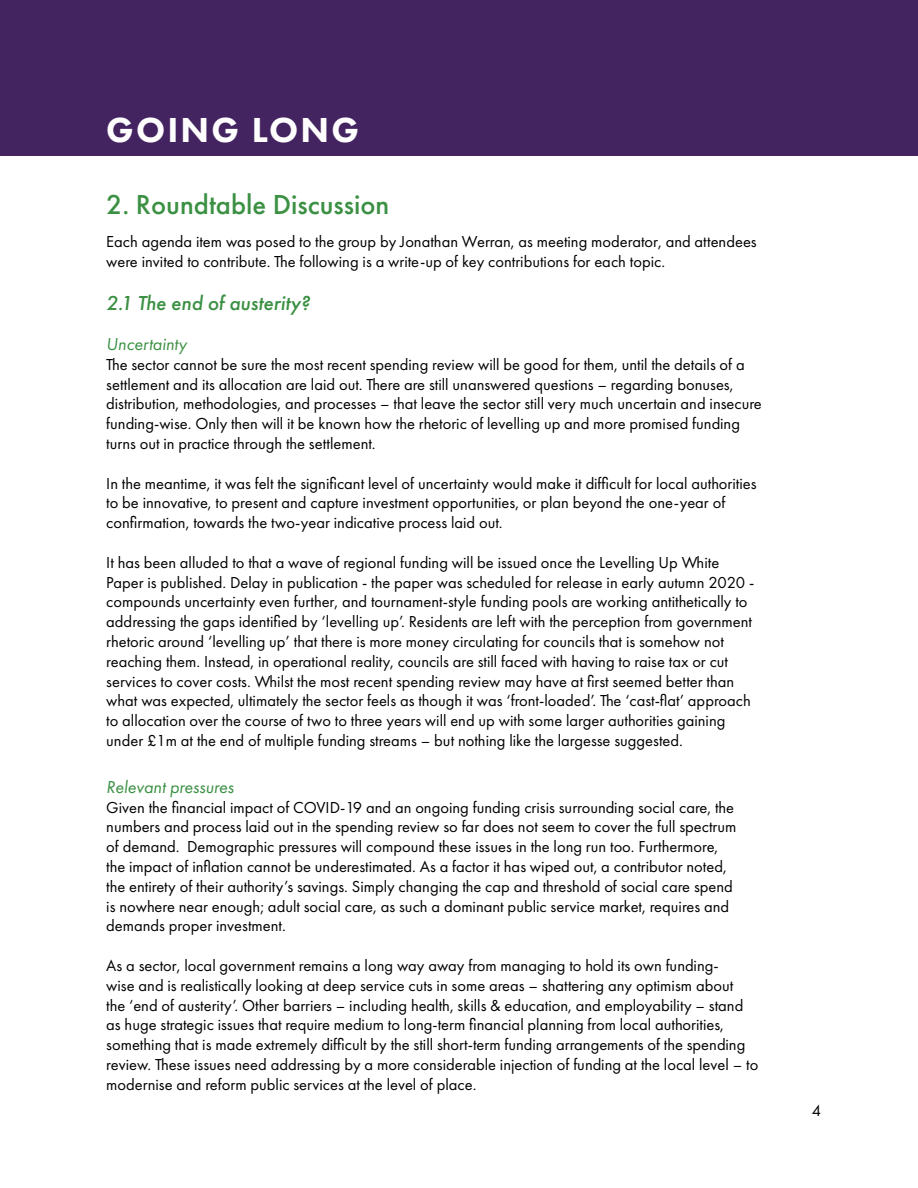
<style>
.page{position:relative;width:918px;height:1188px;background:#fff}
.page>*{position:absolute;margin:0;border:0;box-sizing:border-box;transform-origin:0 0}
.t1{font:800 36px "Futura PT";letter-spacing:.06em;color:#fefefe}
.t2{font:500 28.5px "Futura PT";color:#3b9043}
.t3{font:italic 500 21px "Futura PT";color:#3b9043}
.t4{font:italic 18px "Futura PT";color:#3b9043}
.t5{font:16.5px/19.8px "Futura PT";color:#000}
</style>
<div class="page">
<div style="left:0;top:0;width:918px;height:156px;background:#442361"></div>
<h1 class="t1" style="left:106px;top:107px;width:254px">GOING LONG</h1>
<h2 class="t2" style="left:106px;top:187px;width:285px">2. Roundtable Discussion</h2>
<p class="t5" style="left:106px;top:232px;width:652px">Each agenda item was posed to the group by Jonathan Werran, as meeting moderator, and attendees were invited to contribute. The following is a write-up of key contributions for each topic.</p>
<p class="t3" style="left:106px;top:290px;width:205px">2.1 The end of austerity?</p>
<p class="t4" style="left:106px;top:333px;width:82px">Uncertainty</p>
<p class="t5" style="left:106px;top:354px;width:657px">The sector cannot be sure the most recent spending review will be good for them, until the details of a settlement and its allocation are laid out. There are still unanswered questions – regarding bonuses, distribution, methodologies, and processes – that leave the sector still very much uncertain and insecure funding-wise. Only then will it be known how the rhetoric of levelling up and more promised funding turns out in practice through the settlement.</p>
<p class="t5" style="left:106px;top:473px;width:652px">In the meantime, it was felt the significant level of uncertainty would make it difficult for local authorities to be innovative, to present and capture investment opportunities, or plan beyond the one-year of confirmation, towards the two-year indicative process laid out.</p>
<p class="t5" style="left:106px;top:552px;width:649px">It has been alluded to that a wave of regional funding will be issued once the Levelling Up White Paper is published. Delay in publication - the paper was scheduled for release in early autumn 2020 - compounds uncertainty even further, and tournament-style funding pools are working antithetically to addressing the gaps identified by ‘levelling up’. Residents are left with the perception from government rhetoric around ‘levelling up’ that there is more money circulating for councils that is somehow not reaching them. Instead, in operational reality, councils are still faced with having to raise tax or cut services to cover costs. Whilst the most recent spending review may have at first seemed better than what was expected, ultimately the sector feels as though it was ‘front-loaded’. The ‘cast-flat’ approach to allocation over the course of two to three years will end up with some larger authorities gaining under £1m at the end of multiple funding streams – but nothing like the largesse suggested.</p>
<p class="t4" style="left:106px;top:776px;width:129px">Relevant pressures</p>
<p class="t5" style="left:106px;top:797px;width:632px">Given the financial impact of COVID-19 and an ongoing funding crisis surrounding social care, the numbers and process laid out in the spending review so far does not seem to cover the full spectrum of demand. Demographic pressures will compound these issues in the long run too. Furthermore, the impact of inflation cannot be underestimated. As a factor it has wiped out, a contributor noted, the entirety of their authority’s savings. Simply changing the cap and threshold of social care spend is nowhere near enough; adult social care, as such a dominant public service market, requires and demands proper investment.</p>
<p class="t5" style="left:106px;top:956px;width:654px">As a sector, local government remains a long way away from managing to hold its own funding-<br>wise and is realistically looking at deep service cuts in some areas – shattering any optimism about<br>the ‘end of austerity’. Other barriers – including health, skills &amp; education, and employability – stand as huge strategic issues that require medium to long-term financial planning from local authorities, something that is made extremely difficult by the still short-term funding arrangements of the spending review. These issues need addressing by a more considerable injection of funding at the local level – to modernise and reform public services at the level of place.</p>
<p class="t5" style="left:812px;top:1100px;width:11px">4</p>
</div>
